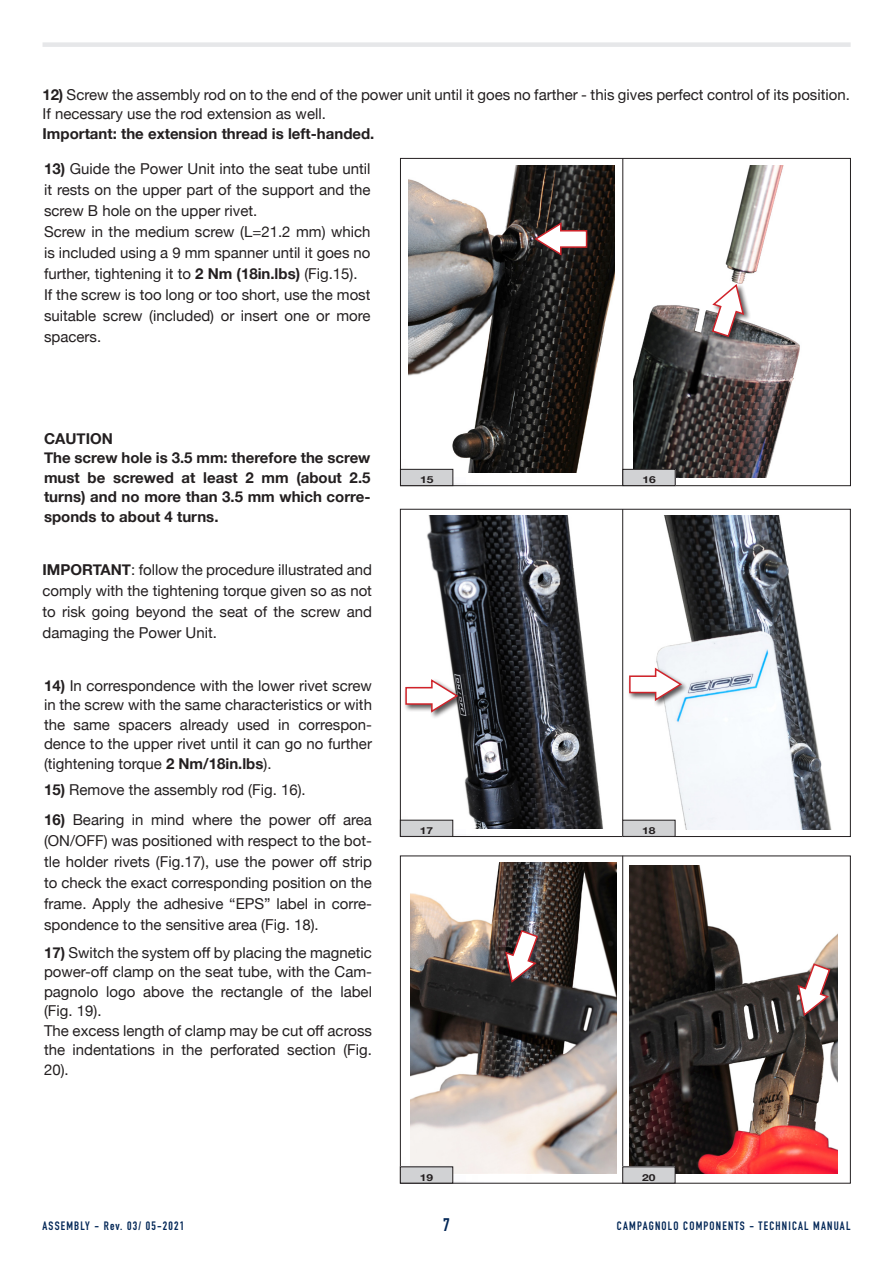
<style>
.page{position:relative;width:893px;height:1263px;background:#fff}
.page>*{position:absolute;margin:0;border:0;box-sizing:border-box;transform-origin:0 0}
.t1{font:700 18px "DIN Condensed";color:#022656}
.t2{font:15px/21px "Helvetica Neue";color:#231f20;text-align:justify}
.t3{font:700 15px/19.5px "Helvetica Neue";color:#231f20;text-align:justify}
.t4{font:700 12px "DIN Condensed";letter-spacing:.1em;color:#022656}
.Normale{font:700 9.6px "Helvetica Neue";color:#231f20;scale:1.25 1}
.s1{font-weight:700}
</style>
<div class="page">
<div style="left:43px;top:42px;width:808px;height:5px;background:#e6e7e9"></div>
<hr style="left:622px;top:509px;width:1px;height:328px;background:#231f20">
<img style="left:408px;top:516px;width:195px;height:312px">
<div style="left:400px;top:820px;width:53px;height:16px;background:#d1d2d4"></div>
<div style="left:400px;top:820px;width:53px;height:17px;border:1px solid #231f20"></div>
<img style="left:633px;top:516px;width:199px;height:314px">
<div style="left:623px;top:820px;width:52px;height:16px;background:#d1d2d4"></div>
<div style="left:622px;top:820px;width:53px;height:17px;border:1px solid #231f20"></div>
<img style="left:402px;top:880px;width:436px;height:301px">
<hr style="left:622px;top:856px;width:1px;height:327px;background:#231f20">
<img style="left:410px;top:862px;width:206px;height:312px">
<div style="left:400px;top:1167px;width:53px;height:16px;background:#d1d2d4"></div>
<img style="left:629px;top:866px;width:208px;height:307px">
<div style="left:623px;top:1167px;width:52px;height:16px;background:#d1d2d4"></div>
<img style="left:402px;top:183px;width:365px;height:301px">
<hr style="left:623px;top:158px;width:1px;height:328px;background:#231f20">
<img style="left:409px;top:165px;width:206px;height:308px">
<div style="left:400px;top:469px;width:53px;height:17px;background:#d1d2d4"></div>
<div style="left:400px;top:469px;width:53px;height:17px;border:1px solid #231f20"></div>
<img style="left:633px;top:165px;width:167px;height:312px">
<div style="left:623px;top:469px;width:52px;height:17px;background:#d1d2d4"></div>
<div style="left:623px;top:469px;width:52px;height:17px;border:1px solid #231f20"></div>
<div style="left:534px;top:221px;width:61px;height:42px;background:#231f20;opacity:.75"></div>
<svg style="left:533px;top:221px;width:55px;height:36px"></svg>
<div style="left:711px;top:283px;width:40px;height:61px;background:#231f20;opacity:.75"></div>
<svg style="left:711px;top:283px;width:34px;height:55px"></svg>
<div style="left:627px;top:667px;width:62px;height:41px;background:#231f20;opacity:.75"></div>
<svg style="left:628px;top:666px;width:55px;height:36px"></svg>
<div style="left:404px;top:678px;width:61px;height:41px;background:#231f20;opacity:.75"></div>
<svg style="left:405px;top:678px;width:55px;height:36px"></svg>
<div style="left:796px;top:962px;width:41px;height:61px;background:#231f20;opacity:.75"></div>
<svg style="left:796px;top:962px;width:35px;height:55px"></svg>
<div style="left:504px;top:929px;width:41px;height:61px;background:#231f20;opacity:.75"></div>
<svg style="left:504px;top:929px;width:35px;height:55px"></svg>
<p class="t2" style="left:43px;top:85px;width:809px;line-height:19.5px"><span class="s1">12)</span> Screw the assembly rod on to the end of the power unit until it goes no farther - this gives perfect control of its position.<br>If necessary use the rod extension as well.</p>
<p class="t3" style="left:43px;top:124px;width:333px">Important: the extension thread is left-handed.</p>
<p class="t2" style="left:44px;top:159px;width:328px"><span class="s1">13)</span> Guide the Power Unit into the seat tube until it rests on the upper part of the support and the screw B hole on the upper rivet.</p>
<p class="t2" style="left:44px;top:222px;width:328px">Screw in the medium screw (L=21.2 mm) which is included using a 9 mm spanner until it goes no further, tightening it to <span class="s1">2 Nm (18in.lbs)</span> (Fig.15).</p>
<p class="t2" style="left:44px;top:285px;width:328px">If the screw is too long or too short, use the most suitable screw (included) or insert one or more spacers.</p>
<p class="t3" style="left:44px;top:429px;width:70px">CAUTION</p>
<p class="t3" style="left:44px;top:449px;width:328px">The screw hole is 3.5 mm: therefore the screw must be screwed at least 2 mm (about 2.5 turns) and no more than 3.5 mm which corre&shy;sponds to about 4 turns.</p>
<p class="t2" style="left:43px;top:560px;width:331px"><span class="s1">IMPORTANT</span>: follow the procedure illustrated and comply with the tightening torque given so as not to risk going beyond the seat of the screw and damaging the Power Unit.</p>
<p class="t2" style="left:44px;top:676px;width:329px;line-height:19.5px"><span class="s1">14)</span> In correspondence with the lower rivet screw in the screw with the same characteristics or with the same spacers already used in correspon&shy;dence to the upper rivet until it can go no further (tightening torque <span class="s1">2 Nm/18in.lbs</span>).</p>
<p class="t2" style="left:44px;top:780px;width:263px"><span class="s1">15)</span> Remove the assembly rod (Fig. 16).</p>
<p class="t2" style="left:44px;top:810px;width:329px"><span class="s1">16)</span> Bearing in mind where the power off area (ON/OFF) was positioned with respect to the bot&shy;tle holder rivets (Fig.17), use the power off strip to check the exact corresponding position on the frame. Apply the adhesive “EPS” label in corre&shy;spondence to the sensitive area (Fig. 18).</p>
<p class="t2" style="left:44px;top:943px;width:329px;line-height:19.5px"><span class="s1">17)</span> Switch the system off by placing the magnetic power-off clamp on the seat tube, with the Cam&shy;pagnolo logo above the rectangle of the label (Fig. 19).</p>
<p class="t2" style="left:44px;top:1021px;width:329px;line-height:19.5px">The excess length of clamp may be cut off across the indentations in the perforated section (Fig.<br>20).</p>
<p class="t4" style="left:43px;top:1217px;width:143px">ASSEMBLY - Rev. 03/ 05-2021</p>
<p class="Normale" style="left:420px;top:472px;width:12px">15</p>
<p class="Normale" style="left:642px;top:472px;width:12px">16</p>
<p class="Normale" style="left:420px;top:823px;width:12px">17</p>
<p class="Normale" style="left:642px;top:823px;width:12px">18</p>
<p class="Normale" style="left:420px;top:1170px;width:12px">19</p>
<p class="Normale" style="left:642px;top:1170px;width:12px">20</p>
<p class="t1" style="left:443px;top:1213px;width:8px">7</p>
<p class="t4" style="left:617px;top:1217px;width:235px">CAMPAGNOLO COMPONENTS - TECHNICAL MANUAL</p>
</div>
